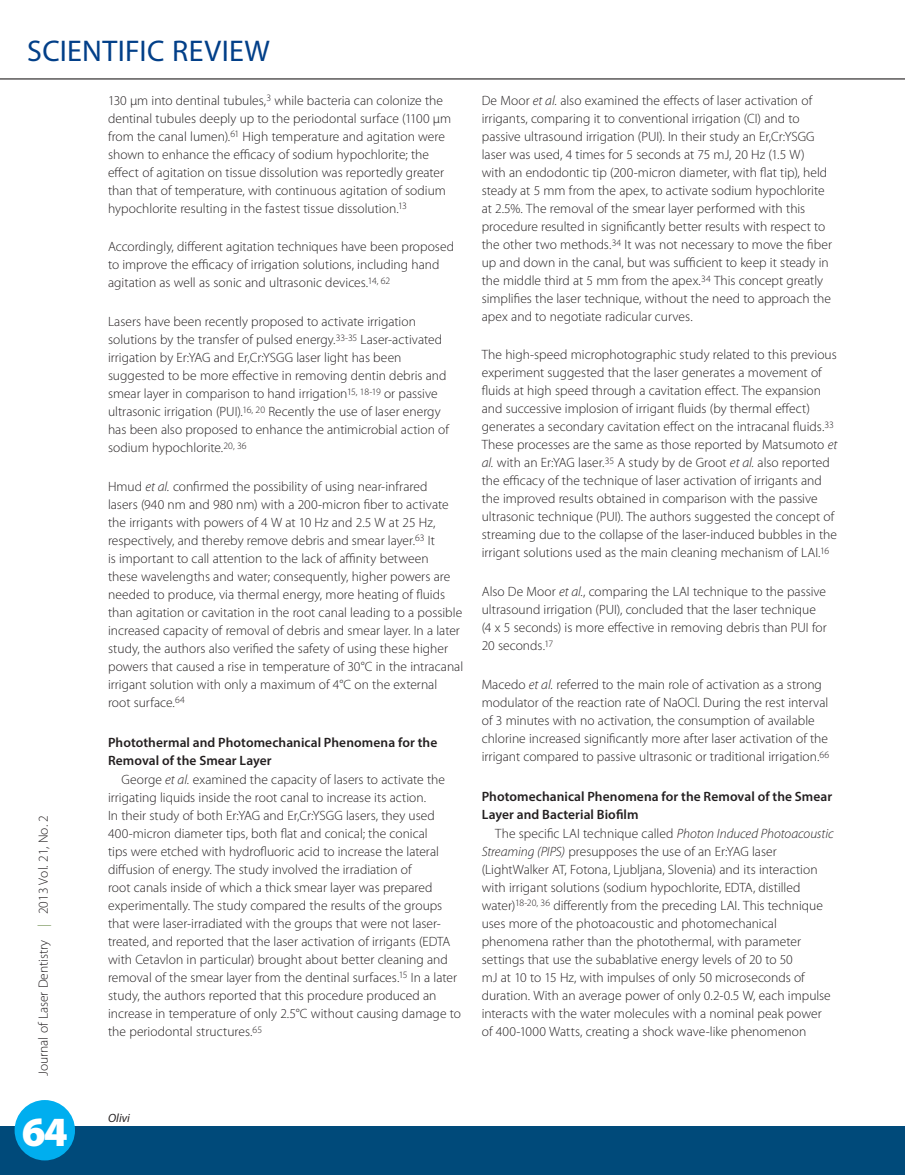
<style>
.page{position:relative;width:905px;height:1175px;background:#fff}
.page>*{position:absolute;margin:0;border:0;box-sizing:border-box;transform-origin:0 0}
.t1{font:900 41.7px "Myriad Pro";color:#fff}
.t2{font:30px "Myriad Pro";letter-spacing:.01em;color:#023f88}
.t3{font:300 13.5px/18px "Myriad Pro";color:#231f20}
.t4{font:600 13.5px/18px "Myriad Pro";letter-spacing:.005em;color:#231f20}
.t5{font:italic 12px "Myriad Pro";color:#231f20}
.s1{color:#698948}
.s2{font-style:italic}
</style>
<div class="page">
<div style="left:0;top:1126px;width:904px;height:48px;background:#004a7a"></div>
<div style="left:15px;top:1100px;width:60px;height:60px;background:#00aeef;border-radius:50%"></div>
<hr style="left:0;top:78px;width:904px;height:1px;background:#231f20">
<h2 class="t2" style="left:27px;top:35px;width:244px">SCIENTIFIC REVIEW</h2>
<p class="t3" style="left:34px;top:1076px;width:262px;rotate:-90deg">Journal of Laser Dentistry <span class="s1">|</span> 2013 Vol. 21, No. 2</p>
<h1 class="t1" style="left:22px;top:1108px;width:47px">64</h1>
<p class="t3" style="left:108px;top:91px;width:344px">130 µm into dentinal tubules,<sup>3</sup> while bacteria can colonize the dentinal tubules deeply up to the periodontal surface (1100 µm from the canal lumen).<sup>61</sup> High temperature and agitation were shown to enhance the efficacy of sodium hypochlorite; the effect of agitation on tissue dissolution was reportedly greater than that of temperature, with continuous agitation of sodium hypochlorite resulting in the fastest tissue dissolution.<sup>13</sup></p>
<p class="t3" style="left:108px;top:238px;width:347px">Accordingly, different agitation techniques have been proposed to improve the efficacy of irrigation solutions, including hand agitation as well as sonic and ultrasonic devices.<sup>14,</sup> <sup>62</sup></p>
<p class="t3" style="left:108px;top:313px;width:342px">Lasers have been recently proposed to activate irrigation solutions by the transfer of pulsed energy.<sup>33-35</sup> Laser-activated irrigation by Er:YAG and Er,Cr:YSGG laser light has been suggested to be more effective in removing dentin debris and smear layer in comparison to hand irrigation<sup>15,</sup> <sup>18-19</sup> or passive ultrasonic irrigation (PUI).<sup>16,</sup> <sup>20</sup> Recently the use of laser energy has been also proposed to enhance the antimicrobial action of sodium hypochlorite.<sup>20,</sup> <sup>36</sup></p>
<p class="t3" style="left:108px;top:477px;width:356px">Hmud <span class="s2">et al.</span> confirmed the possibility of using near-infrared<br>lasers (940 nm and 980 nm) with a 200-micron fiber to activate the irrigants with powers of 4 W at 10 Hz and 2.5 W at 25 Hz, respectively, and thereby remove debris and smear layer.<sup>63</sup> It<br>is important to call attention to the lack of affinity between<br>these wavelengths and water; consequently, higher powers are needed to produce, via thermal energy, more heating of fluids than agitation or cavitation in the root canal leading to a possible increased capacity of removal of debris and smear layer. In a later study, the authors also verified the safety of using these higher powers that caused a rise in temperature of 30°C in the intracanal irrigant solution with only a maximum of 4°C on the external<br>root surface.<sup>64</sup></p>
<p class="t4" style="left:108px;top:733px;width:331px">Photothermal and Photomechanical Phenomena for the<br>Removal of the Smear Layer</p>
<p class="t3" style="left:108px;top:770px;width:354px;text-indent:13px">George <span class="s2">et al.</span> examined the capacity of lasers to activate the irrigating liquids inside the root canal to increase its action.<br>In their study of both Er:YAG and Er,Cr:YSGG lasers, they used 400-micron diameter tips, both flat and conical; the conical<br>tips were etched with hydrofluoric acid to increase the lateral diffusion of energy. The study involved the irradiation of<br>root canals inside of which a thick smear layer was prepared experimentally. The study compared the results of the groups that were laser-irradiated with the groups that were not laser&shy;treated, and reported that the laser activation of irrigants (EDTA with Cetavlon in particular) brought about better cleaning and removal of the smear layer from the dentinal surfaces.<sup>15</sup> In a later study, the authors reported that this procedure produced an increase in temperature of only 2.5°C without causing damage to the periodontal structures.<sup>65</sup></p>
<p class="t5" style="left:108px;top:1112px;width:23px">Olivi</p>
<p class="t3" style="left:481px;top:91px;width:352px">De Moor <span class="s2">et al.</span> also examined the effects of laser activation of irrigants, comparing it to conventional irrigation (CI) and to passive ultrasound irrigation (PUI). In their study an Er,Cr:YSGG laser was used, 4 times for 5 seconds at 75 mJ, 20 Hz (1.5 W) with an endodontic tip (200-micron diameter, with flat tip), held steady at 5 mm from the apex, to activate sodium hypochlorite at 2.5%. The removal of the smear layer performed with this procedure resulted in significantly better results with respect to the other two methods.<sup>34</sup> It was not necessary to move the fiber up and down in the canal, but was sufficient to keep it steady in the middle third at 5 mm from the apex.<sup>34</sup> This concept greatly simplifies the laser technique, without the need to approach the apex and to negotiate radicular curves.</p>
<p class="t3" style="left:481px;top:346px;width:357px">The high-speed microphotographic study related to this previous experiment suggested that the laser generates a movement of fluids at high speed through a cavitation effect. The expansion and successive implosion of irrigant fluids (by thermal effect) generates a secondary cavitation effect on the intracanal fluids.<sup>33<br></sup>These processes are the same as those reported by Matsumoto <span class="s2">et al.</span> with an Er:YAG laser.<sup>35</sup> A study by de Groot <span class="s2">et al.</span> also reported the efficacy of the technique of laser activation of irrigants and the improved results obtained in comparison with the passive ultrasonic technique (PUI). The authors suggested the concept of streaming due to the collapse of the laser-induced bubbles in the irrigant solutions used as the main cleaning mechanism of LAI.<sup>16</sup></p>
<p class="t3" style="left:482px;top:583px;width:346px">Also De Moor <span class="s2">et al.</span>, comparing the LAI technique to the passive ultrasound irrigation (PUI), concluded that the laser technique (4 x 5 seconds) is more effective in removing debris than PUI for 20 seconds.<sup>17</sup></p>
<p class="t3" style="left:482px;top:675px;width:349px">Macedo <span class="s2">et al.</span> referred to the main role of activation as a strong modulator of the reaction rate of NaOCl. During the rest interval of 3 minutes with no activation, the consumption of available chlorine increased significantly more after laser activation of the irrigant compared to passive ultrasonic or traditional irrigation.<sup>66</sup></p>
<p class="t4" style="left:482px;top:787px;width:352px">Photomechanical Phenomena for the Removal of the Smear<br>Layer and Bacterial Biofilm</p>
<p class="t3" style="left:481px;top:824px;width:353px;text-indent:14px">The specific LAI technique called <span class="s2">Photon Induced Photoacoustic Streaming (PIPS)</span> presupposes the use of an Er:YAG laser (LightWalker AT, Fotona, Ljubljana, Slovenia) and its interaction with irrigant solutions (sodium hypochlorite, EDTA, distilled water)<sup>18-20,</sup> <sup>36</sup> differently from the preceding LAI. This technique uses more of the photoacoustic and photomechanical phenomena rather than the photothermal, with parameter settings that use the subablative energy levels of 20 to 50<br>mJ at 10 to 15 Hz, with impulses of only 50 microseconds of duration. With an average power of only 0.2-0.5 W, each impulse interacts with the water molecules with a nominal peak power of 400-1000 Watts, creating a shock wave-like phenomenon</p>
</div>
